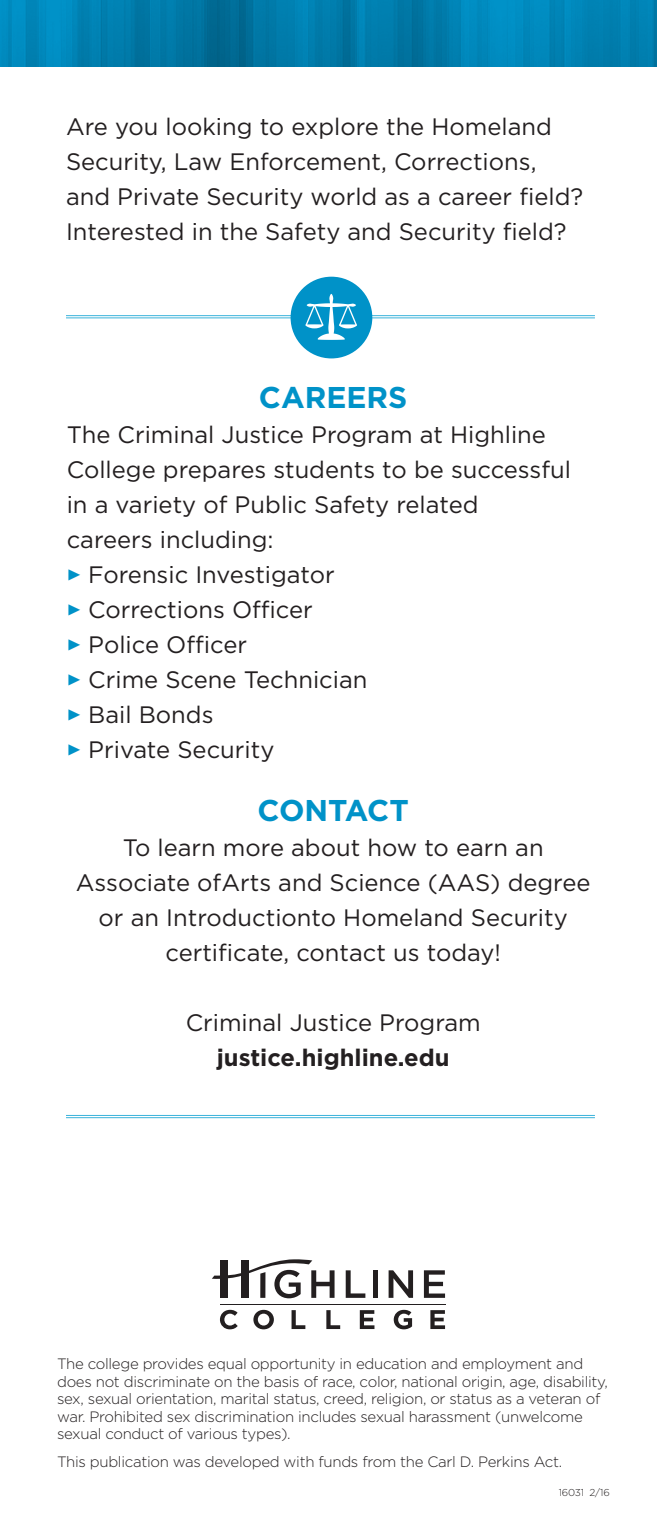
<style>
.page{position:relative;width:657px;height:1528px;background:#fff}
.page>*{position:absolute;margin:0;border:0;box-sizing:border-box;transform-origin:0 0}
.t1{font:700 30px "Gotham";color:#0092c8}
.t2{font:23.75px/35px "Gotham";color:#231f20}
.t3{font:700 23.75px "Gotham";color:#231f20}
.t4{font:300 15px/17.5px "Gotham";letter-spacing:-.02em;color:#231f20}
.t5{font:300 10px "Gotham";letter-spacing:-.02em;color:#231f20}
.s1{font-family:"Minion Pro";color:#0092c8}
</style>
<div class="page">
<hr style="left:66px;top:315px;width:529px;height:1px;background:#3bb3db">
<hr style="left:66px;top:317px;width:529px;height:1px;background:#3bb3db">
<svg style="left:0;top:0;width:657px;height:66px;background:#007dad"></svg>
<div style="left:291px;top:276px;width:81px;height:82px;background:#0092c8;border-radius:50%"></div>
<hr style="left:66px;top:1114px;width:529px;height:1px;background:#3bb3db">
<hr style="left:66px;top:1117px;width:529px;height:1px;background:#3bb3db">
<svg style="left:220px;top:1309px;width:18px;height:20px"></svg>
<svg style="left:253px;top:1309px;width:21px;height:20px"></svg>
<svg style="left:291px;top:1310px;width:14px;height:18px"></svg>
<svg style="left:326px;top:1310px;width:14px;height:18px"></svg>
<svg style="left:360px;top:1310px;width:14px;height:18px"></svg>
<svg style="left:394px;top:1309px;width:18px;height:20px"></svg>
<svg style="left:430px;top:1310px;width:15px;height:18px"></svg>
<hr style="left:220px;top:1303px;width:225px;height:1px;background:#231f20">
<svg style="left:212px;top:1259px;width:122px;height:38px"></svg>
<svg style="left:346px;top:1270px;width:19px;height:27px"></svg>
<div style="left:373px;top:1270px;width:5px;height:27px;background:#231f20"></div>
<svg style="left:389px;top:1270px;width:24px;height:27px"></svg>
<svg style="left:424px;top:1270px;width:21px;height:27px"></svg>
<div style="left:242px;top:1260px;width:7px;height:37px;background:#231f20"></div>
<svg style="left:305px;top:294px;width:52px;height:46px"></svg>
<p class="t2" style="left:66px;top:109px;width:519px">Are you looking to explore the Homeland Security, Law Enforcement, Corrections, and Private Security world as a career field?<br>Interested in the Safety and Security field?</p>
<p class="t1" style="left:259px;top:377px;width:150px">CAREERS</p>
<p class="t2" style="left:67px;top:417px;width:506px">The Criminal Justice Program at Highline<br>College prepares students to be successful in a variety of Public Safety related<br>careers including:<br><span class="s1">▶</span> Forensic Investigator<br><span class="s1">▶</span> Corrections Officer<br><span class="s1">▶</span> Police Officer<br><span class="s1">▶</span> Crime Scene Technician<br><span class="s1">▶</span> Bail Bonds<br><span class="s1">▶</span> Private Security</p>
<p class="t1" style="left:257px;top:790px;width:153px">CONTACT</p>
<p class="t2" style="left:76px;top:829px;width:516px;text-align:center">To learn more about how to earn an Associate ofArts and Science (AAS) degree or an Introductionto Homeland Security certificate, contact us today!</p>
<p class="t2" style="left:186px;top:1004px;width:296px">Criminal Justice Program</p>
<p class="t3" style="left:217px;top:1041px;width:234px">justice.highline.edu</p>
<p class="t4" style="left:57px;top:1354px;width:552px">The college provides equal opportunity in education and employment and does not discriminate on the basis of race, color, national origin, age, disability, sex, sexual orientation, marital status, creed, religion, or status as a veteran of war. Prohibited sex discrimination includes sexual harassment (unwelcome sexual conduct of various types).</p>
<p class="t4" style="left:57px;top:1451px;width:507px">This publication was developed with funds from the Carl D. Perkins Act.</p>
<p class="t5" style="left:559px;top:1486px;width:52px">16031 2/16</p>
</div>
